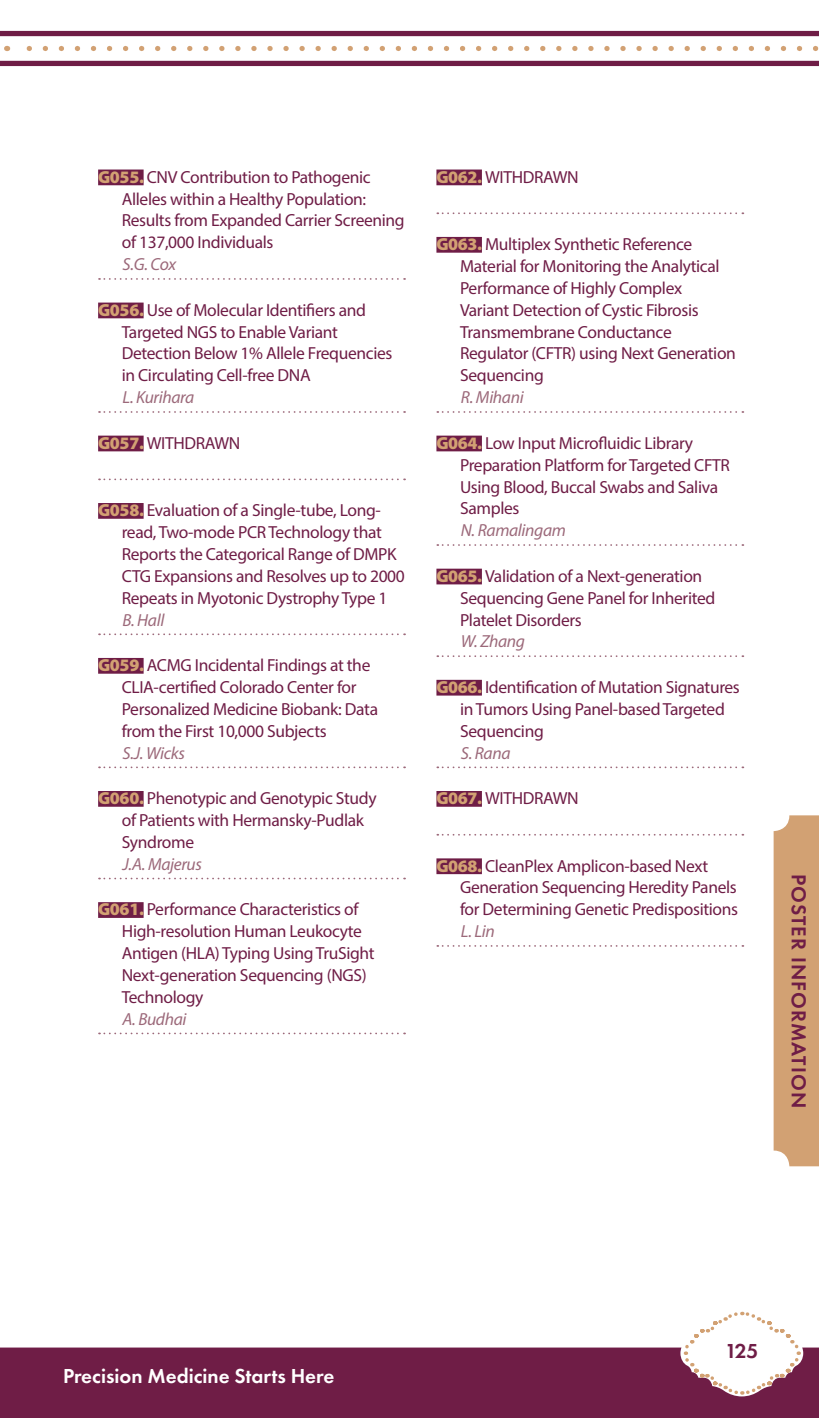
<style>
.page{position:relative;width:819px;height:1418px;background:#fff}
.page>*{position:absolute;margin:0;border:0;box-sizing:border-box;transform-origin:0 0}
.t1{font:600 21px "Futura PT";color:#fff}
.Tab_Text{font:600 21px "Futura PT";letter-spacing:.05em;color:#6f1d46}
.Poster_List_with_GRE{font:17.5px/21.9px "Myriad Pro";letter-spacing:-.02em;color:#6f1d46}
.Poster_Name{font:italic 17.5px "Myriad Pro";letter-spacing:-.02em;color:#9c697a}
.s1{font-weight:900;color:#d2a173}
</style>
<div class="page">
<div style="left:98px;top:169px;width:46px;height:16px;background:#6f1d46"></div>
<svg style="left:99px;top:278px;width:306px;height:2px"></svg>
<div style="left:98px;top:302px;width:46px;height:16px;background:#6f1d46"></div>
<svg style="left:99px;top:411px;width:306px;height:2px"></svg>
<div style="left:98px;top:435px;width:46px;height:16px;background:#6f1d46"></div>
<svg style="left:99px;top:478px;width:306px;height:2px"></svg>
<div style="left:98px;top:503px;width:46px;height:16px;background:#6f1d46"></div>
<svg style="left:99px;top:633px;width:306px;height:2px"></svg>
<div style="left:98px;top:658px;width:46px;height:15px;background:#6f1d46"></div>
<svg style="left:99px;top:766px;width:306px;height:2px"></svg>
<div style="left:98px;top:791px;width:46px;height:15px;background:#6f1d46"></div>
<svg style="left:99px;top:877px;width:306px;height:2px"></svg>
<div style="left:98px;top:902px;width:46px;height:16px;background:#6f1d46"></div>
<svg style="left:99px;top:1032px;width:306px;height:2px"></svg>
<div style="left:436px;top:169px;width:46px;height:16px;background:#6f1d46"></div>
<svg style="left:437px;top:212px;width:306px;height:2px"></svg>
<div style="left:436px;top:237px;width:46px;height:16px;background:#6f1d46"></div>
<svg style="left:437px;top:411px;width:306px;height:2px"></svg>
<div style="left:436px;top:435px;width:46px;height:16px;background:#6f1d46"></div>
<svg style="left:437px;top:544px;width:306px;height:2px"></svg>
<div style="left:436px;top:568px;width:46px;height:16px;background:#6f1d46"></div>
<svg style="left:437px;top:655px;width:306px;height:2px"></svg>
<div style="left:436px;top:680px;width:46px;height:15px;background:#6f1d46"></div>
<svg style="left:437px;top:766px;width:306px;height:2px"></svg>
<div style="left:436px;top:791px;width:46px;height:15px;background:#6f1d46"></div>
<svg style="left:437px;top:834px;width:306px;height:1px"></svg>
<div style="left:436px;top:858px;width:46px;height:16px;background:#6f1d46"></div>
<svg style="left:437px;top:945px;width:306px;height:1px"></svg>
<div style="left:774px;top:815px;width:45px;height:351px;background:#d2a173"></div>
<div style="left:0;top:1347px;width:819px;height:71px;background:#6f1d46"></div>
<svg style="left:682px;top:1311px;width:120px;height:85px"></svg>
<svg style="left:26px;top:46px;width:793px;height:5px"></svg>
<div style="left:0;top:31px;width:819px;height:5px;background:#6f1d46"></div>
<div style="left:0;top:61px;width:819px;height:5px;background:#6f1d46"></div>
<p class="Poster_List_with_GRE" style="left:122px;top:166px;width:284px;text-indent:-24px"><span class="s1">G055.</span> CNV Contribution to Pathogenic Alleles within a Healthy Population:<br>Results from Expanded Carrier Screening of 137,000 Individuals</p>
<p class="Poster_Name" style="left:123px;top:253px;width:55px">S.G. Cox</p>
<p class="Poster_List_with_GRE" style="left:122px;top:299px;width:272px;text-indent:-24px"><span class="s1">G056.</span> Use of Molecular Identifiers and Targeted NGS to Enable Variant Detection Below 1% Allele Frequencies in Circulating Cell-free DNA</p>
<p class="Poster_Name" style="left:123px;top:386px;width:73px">L. Kurihara</p>
<p class="Poster_List_with_GRE" style="left:98px;top:432px;width:144px"><span class="s1">G057.</span> WITHDRAWN</p>
<p class="Poster_List_with_GRE" style="left:122px;top:499px;width:285px;text-indent:-24px"><span class="s1">G058.</span> Evaluation of a Single-tube, Long&shy;read, Two-mode PCR Technology that Reports the Categorical Range of DMPK CTG Expansions and Resolves up to 2000<br>Repeats in Myotonic Dystrophy Type 1</p>
<p class="Poster_Name" style="left:123px;top:609px;width:43px">B. Hall</p>
<p class="Poster_List_with_GRE" style="left:122px;top:654px;width:258px;text-indent:-24px"><span class="s1">G059.</span> ACMG Incidental Findings at the CLIA-certified Colorado Center for Personalized Medicine Biobank: Data from the First 10,000 Subjects</p>
<p class="Poster_Name" style="left:123px;top:742px;width:64px">S.J. Wicks</p>
<p class="Poster_List_with_GRE" style="left:122px;top:787px;width:256px;text-indent:-24px"><span class="s1">G060.</span> Phenotypic and Genotypic Study of Patients with Hermansky-Pudlak<br>Syndrome</p>
<p class="Poster_Name" style="left:123px;top:853px;width:81px">J.A. Majerus</p>
<p class="Poster_List_with_GRE" style="left:122px;top:898px;width:254px;text-indent:-24px"><span class="s1">G061.</span> Performance Characteristics of<br>High-resolution Human Leukocyte<br>Antigen (HLA) Typing Using TruSight<br>Next-generation Sequencing (NGS)<br>Technology</p>
<p class="Poster_Name" style="left:123px;top:1008px;width:65px">A. Budhai</p>
<p class="Poster_List_with_GRE" style="left:436px;top:166px;width:144px"><span class="s1">G062.</span> WITHDRAWN</p>
<p class="Poster_List_with_GRE" style="left:460px;top:233px;width:277px;text-indent:-24px"><span class="s1">G063.</span> Multiplex Synthetic Reference<br>Material for Monitoring the Analytical<br>Performance of Highly Complex<br>Variant Detection of Cystic Fibrosis<br>Transmembrane Conductance<br>Regulator (CFTR) using Next Generation<br>Sequencing</p>
<p class="Poster_Name" style="left:461px;top:386px;width:64px">R. Mihani</p>
<p class="Poster_List_with_GRE" style="left:460px;top:432px;width:271px;text-indent:-24px"><span class="s1">G064.</span> Low Input Microfluidic Library<br>Preparation Platform for Targeted CFTR<br>Using Blood, Buccal Swabs and Saliva<br>Samples</p>
<p class="Poster_Name" style="left:461px;top:519px;width:107px">N. Ramalingam</p>
<p class="Poster_List_with_GRE" style="left:460px;top:565px;width:257px;text-indent:-24px"><span class="s1">G065.</span> Validation of a Next-generation<br>Sequencing Gene Panel for Inherited<br>Platelet Disorders</p>
<p class="Poster_Name" style="left:461px;top:631px;width:66px">W. Zhang</p>
<p class="Poster_List_with_GRE" style="left:460px;top:676px;width:281px;text-indent:-24px"><span class="s1">G066.</span> Identification of Mutation Signatures in Tumors Using Panel-based Targeted<br>Sequencing</p>
<p class="Poster_Name" style="left:461px;top:742px;width:51px">S. Rana</p>
<p class="Poster_List_with_GRE" style="left:436px;top:787px;width:144px"><span class="s1">G067.</span> WITHDRAWN</p>
<p class="Poster_List_with_GRE" style="left:460px;top:854px;width:280px;text-indent:-24px"><span class="s1">G068.</span> CleanPlex Amplicon-based Next<br>Generation Sequencing Heredity Panels for Determining Genetic Predispositions</p>
<p class="Poster_Name" style="left:461px;top:920px;width:35px">L. Lin</p>
<p class="Tab_Text" style="left:812px;top:873px;width:236px;rotate:90deg">POSTER INFORMATION</p>
<p class="t1" style="left:63px;top:1363px;width:273px">Precision Medicine Starts Here</p>
<p class="Tab_Text" style="left:725px;top:1338px;width:35px">125</p>
</div>
